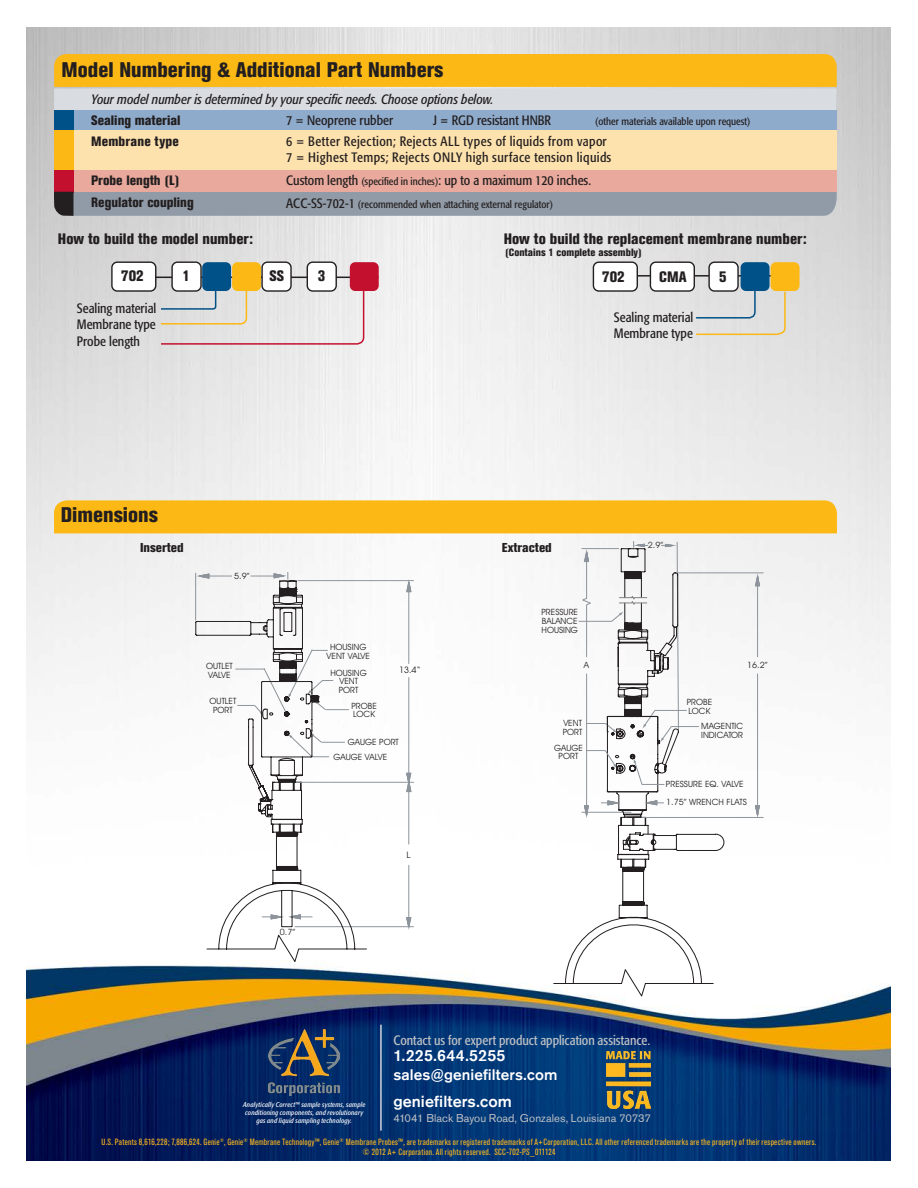
<style>
.page{position:relative;width:918px;height:1188px;background:#fff}
.page>*{position:absolute;margin:0;border:0;box-sizing:border-box;transform-origin:0 0}
.t1{font:800 condensed 21px "Akzidenz Grotesk BE";color:#231f20}
.t2{font:500 16.05px "Akzidenz Grotesk Std";letter-spacing:.005em;color:#fff}
.t3{font:500 15.3px "Akzidenz Grotesk Std";letter-spacing:.01em;color:#fff}
.t4{font:800 condensed 15px "Akzidenz Grotesk BE";color:#231f20}
.t5{font:condensed 13.5px/16.2px "Formata";color:#231f20}
.t6{font:condensed 13.5px/16.2px "Formata";letter-spacing:.03em;color:#231f20}
.t7{font:italic condensed 13.5px/21px "Formata";color:#231f20}
.t8{font:condensed 13.5px "Formata";color:#bebfc3}
.t9{font:800 condensed 13.5px "Akzidenz Grotesk BE";color:#231f20}
.t10{font:800 condensed 12.75px "Akzidenz Grotesk BE";color:#231f20}
.t11{font:11.25px "Akzidenz Grotesk Std";letter-spacing:.005em;color:#bebfc3}
.t12{font:condensed 10.5px "Formata";color:#231f20}
.t13{font:800 condensed 10.5px "Akzidenz Grotesk BE";color:#231f20}
.t14{font:condensed 9px "Akzidenz Grotesk BE";letter-spacing:.03em;color:#ffb81d}
.t15{font:8.7px/8.7px "Avant Garde IT Cby BT";color:#231f20}
.t16{font:8.7px "Avant Garde";color:#231f20}
.t17{font:italic condensed 6.9px/7.9px "Formata";letter-spacing:.025em;color:#fff;text-align:center}
.s1{font-family:"Akzidenz Grotesk BE";font-weight:800;font-style:normal}
.s2{font-size:10.5px}
.s3{font-size:13.5px}
</style>
<div class="page">
<img style="left:27px;top:27px;width:864px;height:1134px">
<div style="left:54px;top:500px;width:783px;height:33px;background:#fcb814"></div>
<hr style="left:627px;top:275px;width:170px;height:2px;background:#231f20">
<hr style="left:143px;top:277px;width:236px;height:1px;background:#231f20">
<div style="left:73px;top:192px;width:764px;height:24px;background:#919ba7"></div>
<div style="left:54px;top:54px;width:783px;height:33px;background:#fcb814"></div>
<div style="left:54px;top:89px;width:783px;height:21px;background:#d9dde2"></div>
<div style="left:54px;top:110px;width:783px;height:21px;background:#8fabcc"></div>
<div style="left:54px;top:110px;width:19px;height:21px;background:#005187"></div>
<div style="left:54px;top:131px;width:783px;height:40px;background:#fee2ae"></div>
<div style="left:54px;top:130px;width:19px;height:41px;background:#fcb814"></div>
<div style="left:54px;top:170px;width:783px;height:22px;background:#e9a99c"></div>
<div style="left:54px;top:170px;width:19px;height:23px;background:#c3102f"></div>
<svg style="left:54px;top:192px;width:19px;height:24px"></svg>
<div style="left:202px;top:262px;width:29px;height:29px;background:#005187;border-radius:5px"></div>
<div style="left:350px;top:262px;width:29px;height:29px;background:#c3102f;border-radius:5px"></div>
<div style="left:112px;top:262px;width:43px;height:29px;background:#fff;border-radius:5px"></div>
<div style="left:111px;top:261px;width:45px;height:31px;border:1px solid #231f20;border-radius:5px"></div>
<div style="left:172px;top:262px;width:29px;height:29px;background:#fff;border-radius:5px"></div>
<div style="left:171px;top:261px;width:31px;height:31px;border:1px solid #231f20;border-radius:5px"></div>
<div style="left:262px;top:262px;width:29px;height:29px;background:#fff;border-radius:5px"></div>
<div style="left:261px;top:261px;width:31px;height:31px;border:1px solid #231f20;border-radius:5px"></div>
<div style="left:307px;top:262px;width:29px;height:29px;background:#fff;border-radius:5px"></div>
<div style="left:307px;top:261px;width:30px;height:31px;border:1px solid #231f20;border-radius:5px"></div>
<svg style="left:159px;top:274px;width:206px;height:71px"></svg>
<div style="left:232px;top:262px;width:29px;height:29px;background:#fcb814;border-radius:5px"></div>
<div style="left:771px;top:262px;width:29px;height:29px;background:#fcb814;border-radius:5px"></div>
<svg style="left:695px;top:274px;width:91px;height:62px;background:#dbd7c8"></svg>
<div style="left:650px;top:262px;width:44px;height:29px;background:#fff;border-radius:5px"></div>
<div style="left:650px;top:261px;width:45px;height:31px;border:1px solid #231f20;border-radius:5px"></div>
<div style="left:593px;top:262px;width:44px;height:29px;background:#fff;border-radius:5px"></div>
<div style="left:593px;top:261px;width:45px;height:31px;border:1px solid #231f20;border-radius:5px"></div>
<div style="left:709px;top:262px;width:29px;height:29px;background:#fff;border-radius:5px"></div>
<div style="left:708px;top:261px;width:31px;height:31px;border:1px solid #231f20;border-radius:5px"></div>
<div style="left:741px;top:262px;width:29px;height:29px;background:#005187;border-radius:5px"></div>
<svg style="left:193px;top:541px;width:571px;height:455px"></svg>
<img style="left:269px;top:1030px;width:71px;height:66px">
<hr style="left:380px;top:1025px;width:2px;height:106px;background:#d9dce1">
<img style="left:607px;top:1051px;width:43px;height:57px">
<p class="t1" style="left:62px;top:58px;width:383px">Model Numbering &amp; Additional Part Numbers</p>
<p class="t7" style="left:91px;top:89px;width:404px">Your model number is determined by your specific needs. Choose options below.<br><span class="s1">Sealing material</span></p>
<p class="t5" style="left:286px;top:112px;width:109px">7 = Neoprene rubber</p>
<p class="t5" style="left:433px;top:112px;width:119px">J = RGD resistant HNBR</p>
<p class="t12" style="left:595px;top:115px;width:157px">(other materials available upon request)</p>
<p class="t9" style="left:91px;top:134px;width:89px">Membrane type</p>
<p class="t6" style="left:286px;top:133px;width:327px">6 = Better Rejection; Rejects ALL types of liquids from vapor<br>7 = Highest Temps; Rejects ONLY high surface tension liquids</p>
<p class="t9" style="left:91px;top:173px;width:90px">Probe length (L)</p>
<p class="t5" style="left:286px;top:172px;width:306px">Custom length <span class="s2">(specified in inches)</span>: up to a maximum 120 inches.</p>
<p class="t9" style="left:91px;top:195px;width:104px">Regulator coupling</p>
<p class="t12" style="left:286px;top:198px;width:268px"><span class="s3">ACC-SS-702-1</span> (recommended when attaching external regulator)</p>
<p class="t4" style="left:58px;top:230px;width:197px">How to build the model number:</p>
<p class="t4" style="left:504px;top:230px;width:305px">How to build the replacement membrane number:</p>
<p class="t13" style="left:505px;top:246px;width:138px">(Contains 1 complete assembly)</p>
<p class="t4" style="left:121px;top:267px;width:24px">702</p>
<p class="t4" style="left:183px;top:267px;width:9px">1</p>
<p class="t4" style="left:270px;top:267px;width:16px">SS</p>
<p class="t4" style="left:318px;top:267px;width:9px">3</p>
<p class="t5" style="left:77px;top:300px;width:81px;text-align:justify">Sealing material Membrane type Probe length</p>
<p class="t4" style="left:602px;top:269px;width:24px">702</p>
<p class="t4" style="left:659px;top:269px;width:29px">CMA</p>
<p class="t4" style="left:719px;top:269px;width:9px">5</p>
<p class="t5" style="left:614px;top:309px;width:81px">Sealing material<br>Membrane type</p>
<p class="t1" style="left:61px;top:502px;width:99px">Dimensions</p>
<p class="t10" style="left:140px;top:540px;width:45px">Inserted</p>
<p class="t10" style="left:502px;top:540px;width:51px">Extracted</p>
<p class="t15" style="left:234px;top:572px;width:17px">5.9”</p>
<p class="t15" style="left:327px;top:643px;width:45px;text-align:center">HOUSING<br>VENT VALVE</p>
<p class="t15" style="left:541px;top:608px;width:38px;text-align:justify">PRESSURE BALANCE HOUSING</p>
<p class="t15" style="left:648px;top:541px;width:17px">2.9”</p>
<p class="t15" style="left:206px;top:662px;width:28px">OUTLET<br>VALVE</p>
<p class="t15" style="left:210px;top:696px;width:28px;text-align:center">OUTLET<br>PORT</p>
<p class="t15" style="left:331px;top:668px;width:38px;text-align:center">HOUSING<br>VENT<br>PORT</p>
<p class="t16" style="left:399px;top:665px;width:23px">13.4“</p>
<p class="t15" style="left:351px;top:701px;width:27px">PROBE<br>LOCK</p>
<p class="t15" style="left:334px;top:753px;width:55px">GAUGE VALVE</p>
<p class="t15" style="left:348px;top:738px;width:53px">GAUGE PORT</p>
<p class="t15" style="left:280px;top:927px;width:17px">0.7”</p>
<p class="t16" style="left:407px;top:850px;width:6px">L</p>
<p class="t15" style="left:584px;top:660px;width:7px">A</p>
<p class="t15" style="left:747px;top:660px;width:22px">16.2”</p>
<p class="t15" style="left:563px;top:719px;width:21px">VENT<br>PORT</p>
<p class="t15" style="left:554px;top:743px;width:30px;text-align:center">GAUGE<br>PORT</p>
<p class="t15" style="left:687px;top:698px;width:27px">PROBE<br>LOCK</p>
<p class="t15" style="left:701px;top:722px;width:44px">MAGENTIC<br>INDICATOR</p>
<p class="t15" style="left:666px;top:779px;width:79px">PRESSURE EQ. VALVE</p>
<p class="t15" style="left:666px;top:798px;width:82px">1.75” WRENCH FLATS</p>
<p class="t8" style="left:393px;top:1032px;width:258px">Contact us for expert product application assistance.</p>
<p class="t2" style="left:393px;top:1046px;width:114px">1.225.644.5255</p>
<p class="t3" style="left:393px;top:1065px;width:166px">sales@geniefilters.com</p>
<p class="t2" style="left:393px;top:1092px;width:120px">geniefilters.com</p>
<p class="t11" style="left:393px;top:1112px;width:259px">41041 Black Bayou Road, Gonzales, Louisiana 70737</p>
<p class="t14" style="left:102px;top:1137px;width:716px">U.S. Patents 8,616,228; 7,886,624. Genie<sup>®</sup>, Genie<sup>®</sup> Membrane Technology™, Genie<sup>®</sup> Membrane Probes™, are trademarks or registered trademarks of A+Corporation, LLC. All other referenced trademarks are the property of their respective owners.</p>
<p class="t14" style="left:363px;top:1147px;width:194px">© 2012 A+ Corporation. All rights reserved. SCC-702-PS_011124</p>
<p class="t17" style="left:243px;top:1100px;width:124px">Analytically Correct™ sample systems, sample</p>
<p class="t17" style="left:245px;top:1108px;width:120px">conditioning components, and revolutionary gas and liquid sampling technology.</p>
</div>
